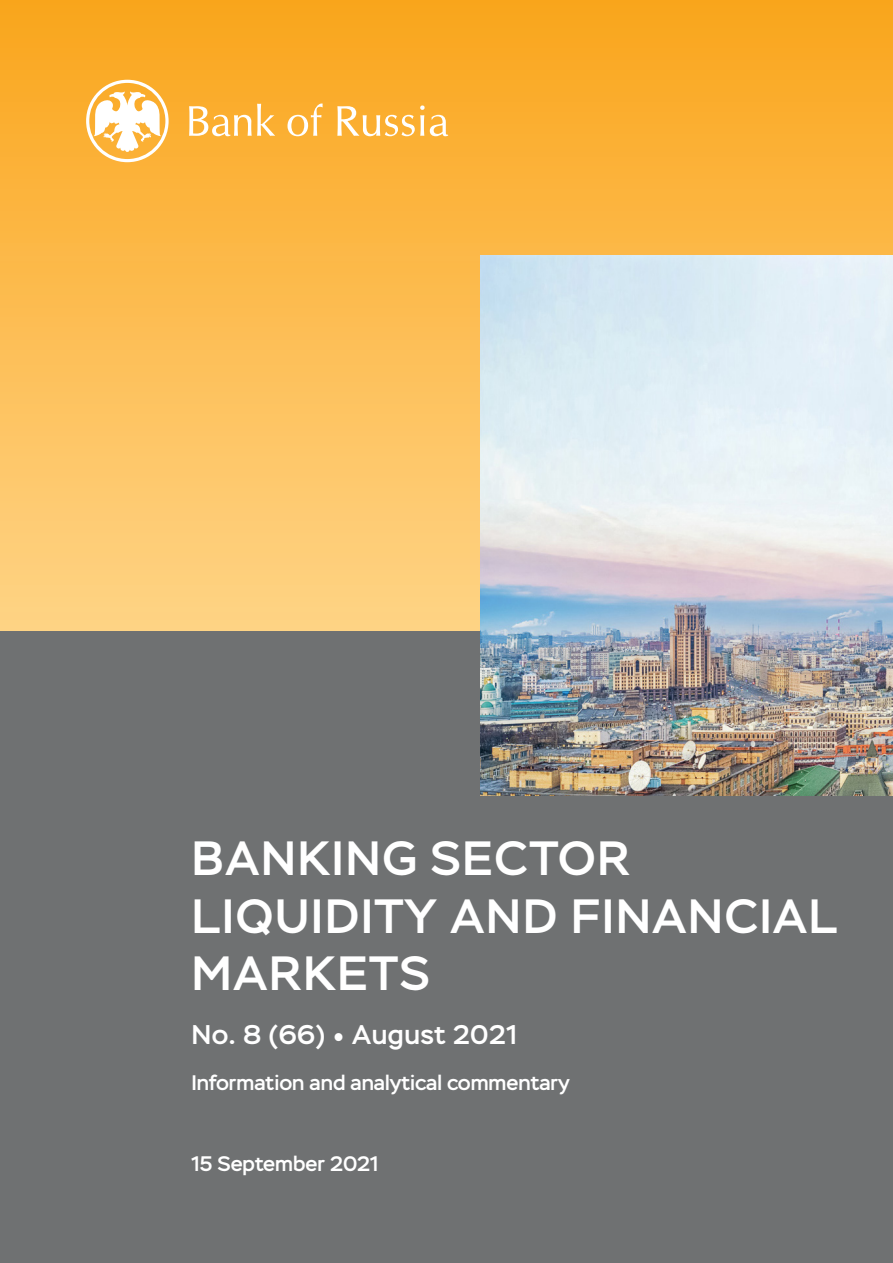
<style>
.page{position:relative;width:893px;height:1263px;background:#fff}
.page>*{position:absolute;margin:0;border:0;box-sizing:border-box;transform-origin:0 0}
.Текст{font:500 48px/57.6px "Stem";letter-spacing:.03em;color:#fff}
.t1{font:500 27px "Stem";letter-spacing:.02em;color:#fff}
.Текст-2{font:500 21px "Stem";color:#fff}
</style>
<div class="page">
<div style="left:0;top:0;width:893px;height:631px;background:linear-gradient(to bottom,#faa51c,#ffd487)"></div>
<div style="left:0;top:631px;width:893px;height:632px;background:#6f7172"></div>
<svg style="left:189px;top:104px;width:86px;height:32px"></svg>
<svg style="left:287px;top:104px;width:36px;height:32px"></svg>
<svg style="left:337px;top:105px;width:111px;height:31px"></svg>
<svg style="left:86px;top:80px;width:83px;height:82px"></svg>
<img style="left:480px;top:255px;width:413px;height:540px">
<p class="Текст" style="left:192px;top:830px;width:647px">BANKING SECTOR<br>LIQUIDITY AND FINANCIAL<br>MARKETS</p>
<p class="t1" style="left:191px;top:1018px;width:327px">No. 8 (66) • August 2021</p>
<p class="Текст-2" style="left:191px;top:1070px;width:380px">Information and analytical commentary</p>
<p class="Текст-2" style="left:191px;top:1151px;width:189px">15 September 2021</p>
</div>
